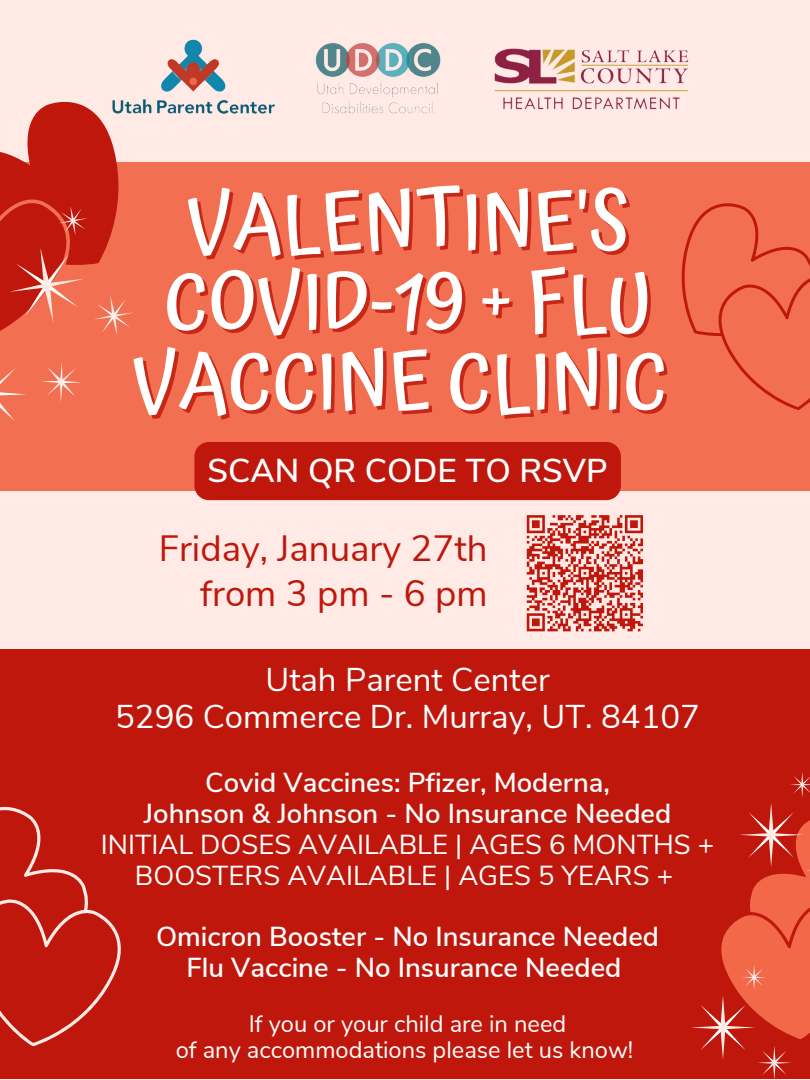
<style>
.page{position:relative;width:810px;height:1080px;background:#ffeae5}
.page>*{position:absolute;margin:0;border:0;box-sizing:border-box;transform-origin:0 0}
.t1{font:500 79.25px/79.7px "Atma";color:#fff;text-align:center}
.t2{font:36.56px/45px "Nunito Sans";color:#bf170c;text-align:right}
.t3{font:600 33px "Nunito Sans";color:#fff}
.t4{font:32.94px/37px "Nunito Sans";color:#fff;text-align:center}
.t5{font:600 27.44px/30.9px "Nunito Sans";color:#fff;text-align:center}
.t6{font:27.44px/30.9px "Nunito Sans";color:#fff;text-align:center}
.t7{font:23.69px/26.8px "Nunito Sans";color:#fff;text-align:center}
</style>
<div class="page">
<div style="left:0;top:162px;width:810px;height:329px;background:#f27051"></div>
<div style="left:0;top:649px;width:810px;height:429px;background:#bf170c"></div>
<svg style="left:681px;top:203px;width:129px;height:207px"></svg>
<img style="left:137px;top:39px;width:552px;height:75px">
<svg style="left:0;top:806px;width:121px;height:241px"></svg>
<svg style="left:0;top:100px;width:137px;height:235px"></svg>
<svg style="left:691px;top:772px;width:119px;height:307px"></svg>
<svg style="left:0;top:368px;width:26px;height:53px"></svg>
<svg style="left:42px;top:362px;width:39px;height:40px"></svg>
<svg style="left:526px;top:515px;width:117px;height:117px"></svg>
<div style="left:194px;top:442px;width:427px;height:58px;background:#bf170c;border-radius:15px"></div>
<h1 class="t1" style="left:132px;top:181px;width:537px">VALENTINE'S<br>COVID-19 + FLU<br>VACCINE CLINIC</h1>
<p class="t3" style="left:208px;top:448px;width:402px">SCAN QR CODE TO RSVP</p>
<h2 class="t2" style="left:159px;top:527px;width:330px">Friday, January 27th from 3 pm - 6 pm</h2>
<p class="t4" style="left:115px;top:662px;width:586px">Utah Parent Center<br>5296 Commerce Dr. Murray, UT. 84107</p>
<p class="t5" style="left:144px;top:767px;width:529px">Covid Vaccines: Pfizer, Moderna,<br>Johnson &amp; Johnson - No Insurance Needed</p>
<p class="t6" style="left:101px;top:829px;width:615px">INITIAL DOSES AVAILABLE | AGES 6 MONTHS +<br>BOOSTERS AVAILABLE | AGES 5 YEARS +</p>
<p class="t5" style="left:156px;top:922px;width:504px">Omicron Booster - No Insurance Needed<br>Flu Vaccine - No Insurance Needed</p>
<p class="t7" style="left:176px;top:1011px;width:459px">If you or your child are in need<br>of any accommodations please let us know!</p>
</div>
